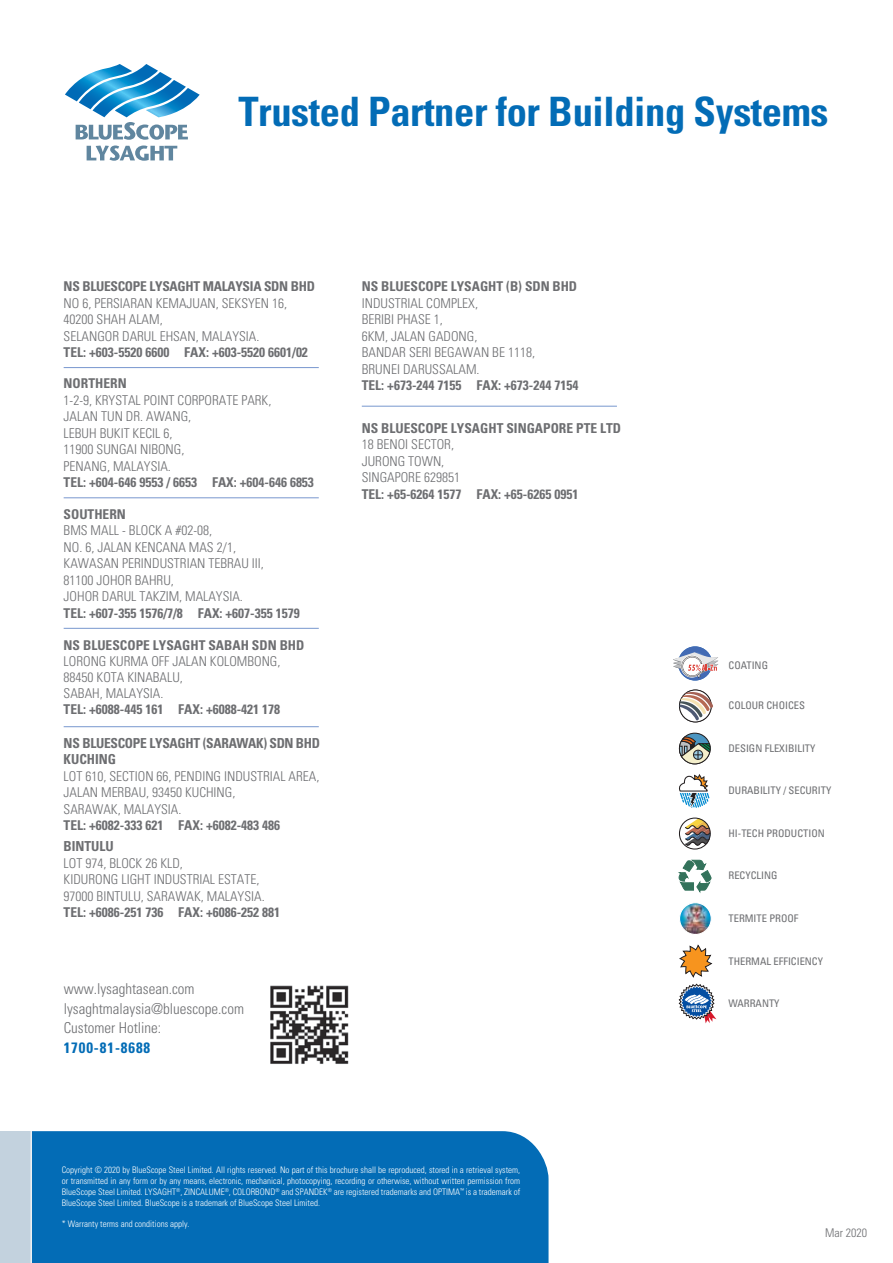
<style>
.page{position:relative;width:893px;height:1263px;background:#fff}
.page>*{position:absolute;margin:0;border:0;box-sizing:border-box;transform-origin:0 0}
.t1{font:700 condensed 40.5px "Univers";letter-spacing:-.01em;color:#036cb6}
.t2{font:300 condensed 15px/19.5px "Univers";color:#6d6e71}
.t3{font:700 condensed 15px "Univers";letter-spacing:.06em;color:#036cb6}
.t4{font:700 condensed 13.8px/16.5px "Univers";letter-spacing:-.02em;color:#6d6e71}
.t5{font:700 condensed 13.8px "Univers";color:#6d6e71}
.t6{font:700 condensed 13.65px "Univers";color:#6d6e71}
.t7{font:300 condensed 13.5px/16.5px "Univers";color:#6d6e71}
.t8{font:700 condensed 13.5px "Univers";color:#6d6e71}
.t9{font:700 condensed 13.5px "Univers";letter-spacing:-.02em;color:#6d6e71}
.t10{font:300 condensed 12px "Univers";color:#6d6e71}
.t11{font:condensed 10.5px "Univers";color:#6d6e71}
.t12{font:300 condensed 9px/10.8px "Univers";color:#fff;text-align:justify}
</style>
<div class="page">
<div style="left:32px;top:1131px;width:517px;height:132px;background:#036cb6"></div>
<div style="left:0;top:1131px;width:31px;height:132px;background:#c3d2de"></div>
<div style="left:679px;top:689px;width:33px;height:33px;border:1px solid #231f20;border-radius:50%"></div>
<svg style="left:680px;top:692px;width:33px;height:29px"></svg>
<svg style="left:678px;top:860px;width:33px;height:33px"></svg>
<svg style="left:679px;top:817px;width:32px;height:33px"></svg>
<svg style="left:679px;top:774px;width:30px;height:34px"></svg>
<svg style="left:679px;top:733px;width:31px;height:31px"></svg>
<div style="left:679px;top:733px;width:32px;height:31px;border:1px solid #231f20;border-radius:50%"></div>
<svg style="left:679px;top:737px;width:32px;height:27px"></svg>
<svg style="left:679px;top:944px;width:37px;height:79px"></svg>
<img style="left:679px;top:903px;width:32px;height:31px;border-radius:16px">
<div style="left:679px;top:902px;width:33px;height:33px;border:1px solid #fff;border-radius:50%"></div>
<svg style="left:678px;top:646px;width:34px;height:34px"></svg>
<svg style="left:673px;top:652px;width:45px;height:26px"></svg>
<hr style="left:64px;top:367px;width:255px;height:1px;background:#7897ce">
<hr style="left:64px;top:628px;width:255px;height:1px;background:#7897ce">
<hr style="left:64px;top:497px;width:255px;height:1px;background:#7897ce">
<hr style="left:362px;top:406px;width:255px;height:1px;background:#7897ce">
<hr style="left:64px;top:726px;width:255px;height:1px;background:#7897ce">
<img style="left:270px;top:985px;width:79px;height:79px">
<svg style="left:65px;top:64px;width:135px;height:97px"></svg>
<h1 class="t1" style="left:238px;top:87px;width:592px">Trusted Partner for Building Systems</h1>
<p class="t9" style="left:64px;top:278px;width:253px">NS BLUESCOPE LYSAGHT MALAYSIA SDN BHD</p>
<p class="t7" style="left:64px;top:295px;width:225px">NO 6, PERSIARAN KEMAJUAN, SEKSYEN 16,<br>40200 SHAH ALAM,<br>SELANGOR DARUL EHSAN, MALAYSIA.</p>
<p class="t8" style="left:64px;top:344px;width:246px">TEL: +603-5520 6600 FAX: +603-5520 6601/02</p>
<p class="t8" style="left:64px;top:375px;width:65px">NORTHERN</p>
<p class="t7" style="left:64px;top:392px;width:209px">1-2-9, KRYSTAL POINT CORPORATE PARK,<br>JALAN TUN DR. AWANG,<br>LEBUH BUKIT KECIL 6,<br>11900 SUNGAI NIBONG,<br>PENANG, MALAYSIA.</p>
<p class="t8" style="left:64px;top:474px;width:252px">TEL: +604-646 9553 / 6653 FAX: +604-646 6853</p>
<p class="t8" style="left:64px;top:506px;width:64px">SOUTHERN</p>
<p class="t7" style="left:64px;top:522px;width:202px">BMS MALL - BLOCK A #02-08,<br>NO. 6, JALAN KENCANA MAS 2/1,<br>KAWASAN PERINDUSTRIAN TEBRAU III,<br>81100 JOHOR BAHRU,<br>JOHOR DARUL TAKZIM, MALAYSIA.</p>
<p class="t8" style="left:64px;top:605px;width:238px">TEL: +607-355 1576/7/8 FAX: +607-355 1579</p>
<p class="t8" style="left:64px;top:636px;width:242px">NS BLUESCOPE LYSAGHT SABAH SDN BHD</p>
<p class="t7" style="left:64px;top:653px;width:218px">LORONG KURMA OFF JALAN KOLOMBONG,<br>88450 KOTA KINABALU,<br>SABAH, MALAYSIA.</p>
<p class="t8" style="left:64px;top:701px;width:218px">TEL: +6088-445 161 FAX: +6088-421 178</p>
<p class="t4" style="left:64px;top:735px;width:258px">NS BLUESCOPE LYSAGHT (SARAWAK) SDN BHD<br>KUCHING</p>
<p class="t7" style="left:64px;top:768px;width:257px">LOT 610, SECTION 66, PENDING INDUSTRIAL AREA,<br>JALAN MERBAU, 93450 KUCHING,<br>SARAWAK, MALAYSIA.</p>
<p class="t8" style="left:64px;top:817px;width:218px">TEL: +6082-333 621 FAX: +6082-483 486</p>
<p class="t5" style="left:64px;top:838px;width:52px">BINTULU</p>
<p class="t7" style="left:64px;top:855px;width:202px">LOT 974, BLOCK 26 KLD,<br>KIDURONG LIGHT INDUSTRIAL ESTATE,<br>97000 BINTULU, SARAWAK, MALAYSIA.</p>
<p class="t8" style="left:64px;top:904px;width:218px">TEL: +6086-251 736 FAX: +6086-252 881</p>
<p class="t2" style="left:64px;top:979px;width:182px">www.lysaghtasean.com lysaghtmalaysia@bluescope.com<br>Customer Hotline:</p>
<p class="t3" style="left:64px;top:1038px;width:88px">1700-81-8688</p>
<p class="t8" style="left:362px;top:278px;width:217px">NS BLUESCOPE LYSAGHT (B) SDN BHD</p>
<p class="t7" style="left:362px;top:295px;width:175px">INDUSTRIAL COMPLEX,<br>BERIBI PHASE 1,<br>6KM, JALAN GADONG,<br>BANDAR SERI BEGAWAN BE 1118,<br>BRUNEI DARUSSALAM.</p>
<p class="t8" style="left:362px;top:377px;width:218px">TEL: +673-244 7155 FAX: +673-244 7154</p>
<p class="t6" style="left:362px;top:419px;width:261px">NS BLUESCOPE LYSAGHT SINGAPORE PTE LTD</p>
<p class="t7" style="left:362px;top:436px;width:100px">18 BENOI SECTOR,<br>JURONG TOWN,<br>SINGAPORE 629851</p>
<p class="t8" style="left:362px;top:485px;width:218px">TEL: +65-6264 1577 FAX: +65-6265 0951</p>
<p class="t12" style="left:62px;top:1165px;width:460px">Copyright © 2020 by BlueScope Steel Limited. All rights reserved. No part of this brochure shall be reproduced, stored in a retrieval system, or transmitted in any form or by any means, electronic, mechanical, photocopying, recording or otherwise, without written permission from BlueScope Steel Limited. LYSAGHT<sup>®</sup>, ZINCALUME<sup>®</sup>, COLORBOND<sup>®</sup> and SPANDEK<sup>®</sup> are registered trademarks and OPTIMA<sup>™</sup> is a trademark of BlueScope Steel Limited. BlueScope is a trademark of BlueScope Steel Limited.</p>
<p class="t12" style="left:62px;top:1219px;width:129px">* Warranty terms and conditions apply.</p>
<p class="t11" style="left:729px;top:658px;width:41px">COATING</p>
<p class="t11" style="left:729px;top:699px;width:78px">COLOUR CHOICES</p>
<p class="t11" style="left:729px;top:741px;width:88px">DESIGN FLEXIBILITY</p>
<p class="t11" style="left:729px;top:784px;width:104px">DURABILITY / SECURITY</p>
<p class="t11" style="left:729px;top:826px;width:98px">HI-TECH PRODUCTION</p>
<p class="t11" style="left:729px;top:869px;width:51px">RECYCLING</p>
<p class="t11" style="left:729px;top:911px;width:72px">TERMITE PROOF</p>
<p class="t11" style="left:729px;top:954px;width:96px">THERMAL EFFICIENCY</p>
<p class="t11" style="left:729px;top:996px;width:52px">WARRANTY</p>
<p class="t10" style="left:825px;top:1225px;width:43px">Mar 2020</p>
</div>
